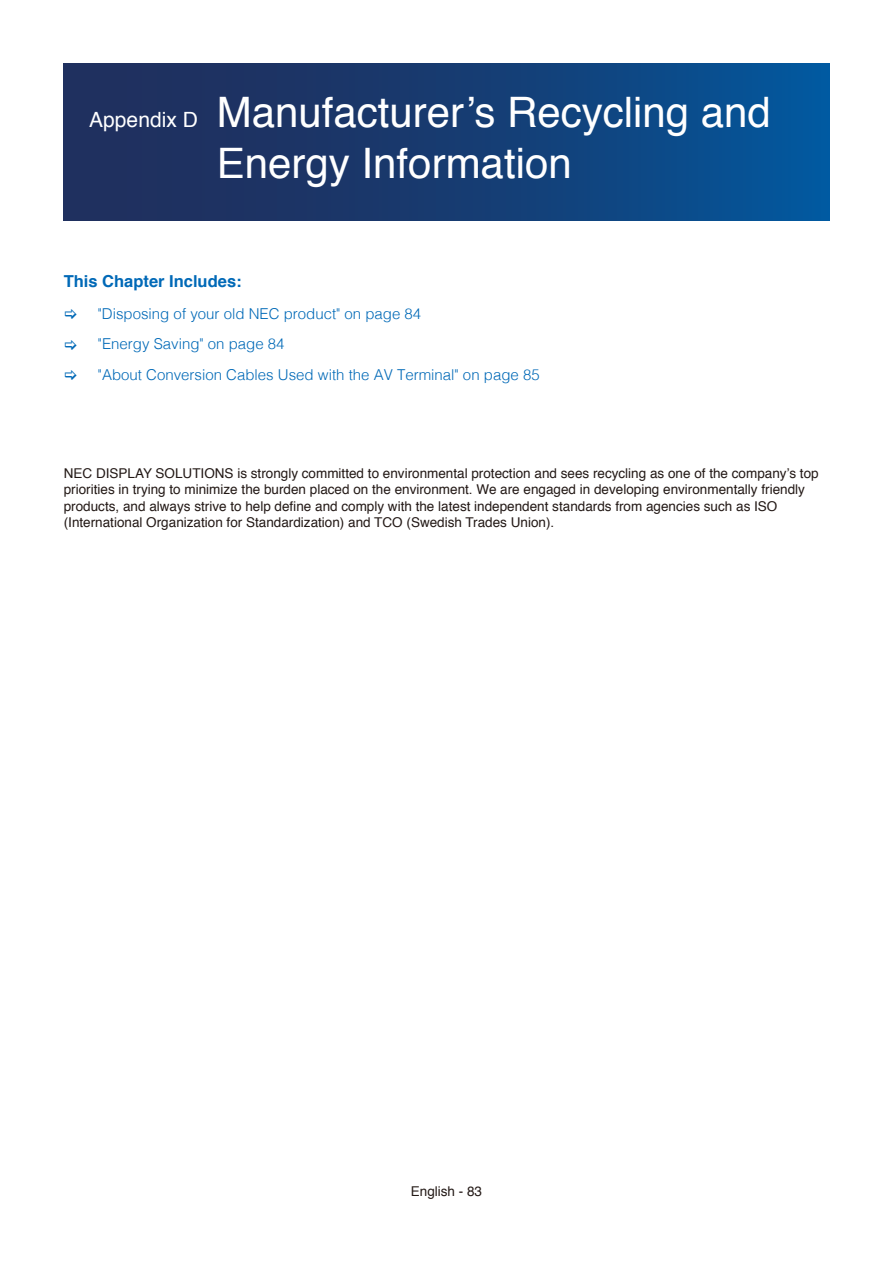
<style>
.page{position:relative;width:893px;height:1263px;background:#fff}
.page>*{position:absolute;margin:0;border:0;box-sizing:border-box;transform-origin:0 0}
.t1{font:42px/50.4px "Helvetica";color:#fff}
.t2{font:700 16.5px "Helvetica";color:#0069b7}
.t3{font:300 15px/30.8px "Helvetica";color:#0069b7}
.t4{font:13.5px/16.2px "Helvetica";color:#231916}
.s1{font-size:21px}
</style>
<div class="page">
<div style="left:64px;top:64px;width:765px;height:156px;background:linear-gradient(to right,#242954,#055497)"></div>
<h1 class="t1" style="left:217px;top:89px;width:556px;text-indent:-128px"><span class="s1">Appendix D</span> Manufacturer’s Recycling and<br>Energy Information</h1>
<p class="t2" style="left:64px;top:268px;width:176px">This Chapter Includes:</p>
<p class="t3" style="left:98px;top:297px;width:443px">"Disposing of your old NEC product" on page 84<br>"Energy Saving" on page 84<br>"About Conversion Cables Used with the AV Terminal" on page 85</p>
<p class="t4" style="left:64px;top:466px;width:756px">NEC DISPLAY SOLUTIONS is strongly committed to environmental protection and sees recycling as one of the company’s top priorities in trying to minimize the burden placed on the environment. We are engaged in developing environmentally friendly products, and always strive to help define and comply with the latest independent standards from agencies such as ISO (International Organization for Standardization) and TCO (Swedish Trades Union).</p>
<p class="t4" style="left:411px;top:1183px;width:73px">English - 83</p>
</div>
